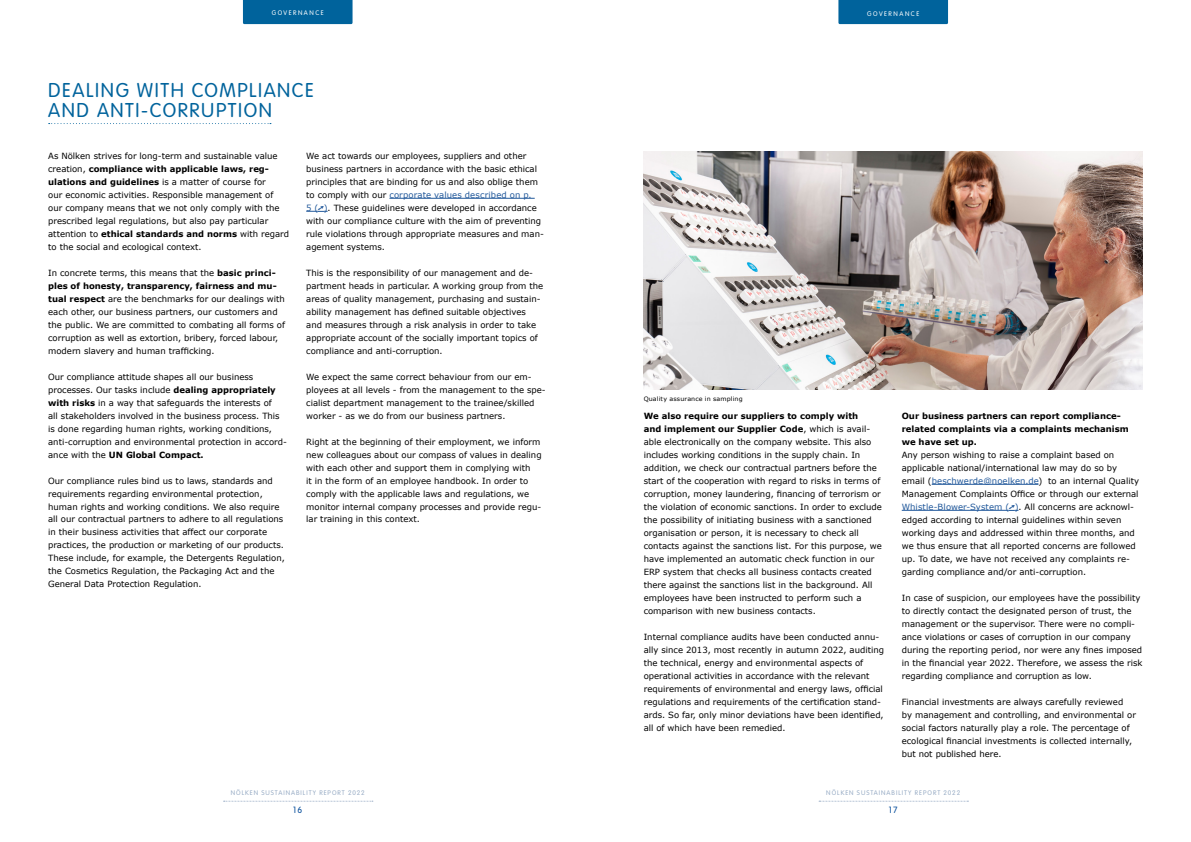
<style>
.page{position:relative;width:1191px;height:842px;background:#fff}
.page>*{position:absolute;margin:0;border:0;box-sizing:border-box;transform-origin:0 0}
.t1{font:300 21px/20px "VAG Rundschrift D";letter-spacing:.075em;color:#00639c}
.t2{font:300 9.5px "VAG Rundschrift D";color:#004a99}
.t3{font:8.5px/13px "Verdana";color:#000}
.t4{font:700 8.5px/13px "Verdana";color:#000}
.t5{font:300 7px "VAG Rundschrift D";letter-spacing:.135em;color:#98acc5}
.t6{font:300 7px "VAG Rundschrift D";letter-spacing:.215em;color:#fff}
.t7{font:6px "Verdana";letter-spacing:.02em;color:#000;scale:1.06 1}
.s1{font-weight:700}
.s2{color:#22599b}
</style>
<div class="page">
<hr style="left:931px;top:484px;width:107px;height:1px;background:#22599b">
<hr style="left:901px;top:510px;width:107px;height:1px;background:#22599b">
<div style="left:243px;top:0;width:109px;height:24px;background:#00639c"></div>
<div style="left:838px;top:0;width:110px;height:24px;background:#00639c"></div>
<hr style="left:389px;top:198px;width:146px;height:1px;background:#22599b">
<svg style="left:306px;top:211px;width:21px;height:1px"></svg>
<svg style="left:49px;top:123px;width:222px;height:1px"></svg>
<img style="left:643px;top:152px;width:499px;height:237px">
<svg style="left:819px;top:801px;width:149px;height:1px"></svg>
<svg style="left:224px;top:801px;width:149px;height:1px"></svg>
<p class="t6" style="left:272px;top:9px;width:53px">GOVERNANCE</p>
<p class="t6" style="left:867px;top:9px;width:53px">GOVERNANCE</p>
<h1 class="t1" style="left:48px;top:81px;width:267px">DEALING WITH COMPLIANCE<br>AND ANTI-CORRUPTION</h1>
<p class="t3" style="left:48px;top:149px;width:242px">As Nölken strives for long-term and sustainable value creation, <span class="s1">compliance with applicable laws, reg&shy;ulations and guidelines</span> is a matter of course for<br>our economic activities. Responsible management of our company means that we not only comply with the prescribed legal regulations, but also pay particular attention to <span class="s1">ethical standards and norms</span> with regard to the social and ecological context.</p>
<p class="t3" style="left:48px;top:266px;width:238px">In concrete terms, this means that the <span class="s1">basic princi&shy;ples of honesty, transparency, fairness and mu&shy;tual respect</span> are the benchmarks for our dealings with each other, our business partners, our customers and the public. We are committed to combating all forms of corruption as well as extortion, bribery, forced labour, modern slavery and human trafficking.</p>
<p class="t3" style="left:48px;top:370px;width:240px">Our compliance attitude shapes all our business processes. Our tasks include <span class="s1">dealing appropriately with risks</span> in a way that safeguards the interests of<br>all stakeholders involved in the business process. This is done regarding human rights, working conditions, anti-corruption and environmental protection in accord&shy;ance with the <span class="s1">UN Global Compact.</span></p>
<p class="t3" style="left:48px;top:474px;width:238px">Our compliance rules bind us to laws, standards and requirements regarding environmental protection, human rights and working conditions. We also require all our contractual partners to adhere to all regulations in their business activities that affect our corporate practices, the production or marketing of our products.<br>These include, for example, the Detergents Regulation, the Cosmetics Regulation, the Packaging Act and the General Data Protection Regulation.</p>
<p class="t3" style="left:306px;top:149px;width:239px">We act towards our employees, suppliers and other business partners in accordance with the basic ethical principles that are binding for us and also oblige them to comply with our <span class="s2">corporate values described on p.<br>5 (➚)</span>. These guidelines were developed in accordance with our compliance culture with the aim of preventing rule violations through appropriate measures and man&shy;agement systems.</p>
<p class="t3" style="left:306px;top:266px;width:239px">This is the responsibility of our management and de&shy;partment heads in particular. A working group from the areas of quality management, purchasing and sustain&shy;ability management has defined suitable objectives and measures through a risk analysis in order to take appropriate account of the socially important topics of compliance and anti-corruption.</p>
<p class="t3" style="left:306px;top:370px;width:241px">We expect the same correct behaviour from our em&shy;ployees at all levels - from the management to the spe&shy;cialist department management to the trainee/skilled worker - as we do from our business partners.</p>
<p class="t3" style="left:306px;top:435px;width:237px">Right at the beginning of their employment, we inform new colleagues about our compass of values in dealing with each other and support them in complying with<br>it in the form of an employee handbook. In order to comply with the applicable laws and regulations, we monitor internal company processes and provide regu&shy;lar training in this context.</p>
<p class="t7" style="left:643px;top:395px;width:95px">Quality assurance in sampling</p>
<p class="t3" style="left:643px;top:409px;width:240px"><span class="s1">We also require our suppliers to comply with<br>and implement our Supplier Code</span>, which is avail&shy;able electronically on the company website. This also includes working conditions in the supply chain. In addition, we check our contractual partners before the start of the cooperation with regard to risks in terms of corruption, money laundering, financing of terrorism or the violation of economic sanctions. In order to exclude the possibility of initiating business with a sanctioned organisation or person, it is necessary to check all contacts against the sanctions list. For this purpose, we have implemented an automatic check function in our ERP system that checks all business contacts created there against the sanctions list in the background. All employees have been instructed to perform such a comparison with new business contacts.</p>
<p class="t3" style="left:643px;top:630px;width:242px">Internal compliance audits have been conducted annu&shy;ally since 2013, most recently in autumn 2022, auditing the technical, energy and environmental aspects of operational activities in accordance with the relevant requirements of environmental and energy laws, official regulations and requirements of the certification stand&shy;ards. So far, only minor deviations have been identified, all of which have been remedied.</p>
<p class="t4" style="left:901px;top:409px;width:229px">Our business partners can report compliance&shy;related complaints via a complaints mechanism we have set up.</p>
<p class="t3" style="left:901px;top:448px;width:239px">Any person wishing to raise a complaint based on applicable national/international law may do so by email (<span class="s2">beschwerde@noelken.de</span>) to an internal Quality Management Complaints Office or through our external <span class="s2">Whistle-Blower-System (➚)</span>. All concerns are acknowl&shy;edged according to internal guidelines within seven working days and addressed within three months, and we thus ensure that all reported concerns are followed up. To date, we have not received any complaints re&shy;garding compliance and/or anti-corruption.</p>
<p class="t3" style="left:901px;top:591px;width:242px">In case of suspicion, our employees have the possibility to directly contact the designated person of trust, the management or the supervisor. There were no compli&shy;ance violations or cases of corruption in our company during the reporting period, nor were any fines imposed in the financial year 2022. Therefore, we assess the risk regarding compliance and corruption as low.</p>
<p class="t3" style="left:901px;top:695px;width:236px">Financial investments are always carefully reviewed<br>by management and controlling, and environmental or social factors naturally play a role. The percentage of ecological financial investments is collected internally, but not published here.</p>
<p class="t5" style="left:231px;top:789px;width:135px">NÖLKEN SUSTAINABILITY REPORT 2022</p>
<p class="t5" style="left:826px;top:789px;width:135px">NÖLKEN SUSTAINABILITY REPORT 2022</p>
<p class="t2" style="left:293px;top:805px;width:11px">16</p>
<p class="t2" style="left:889px;top:805px;width:10px">17</p>
</div>
